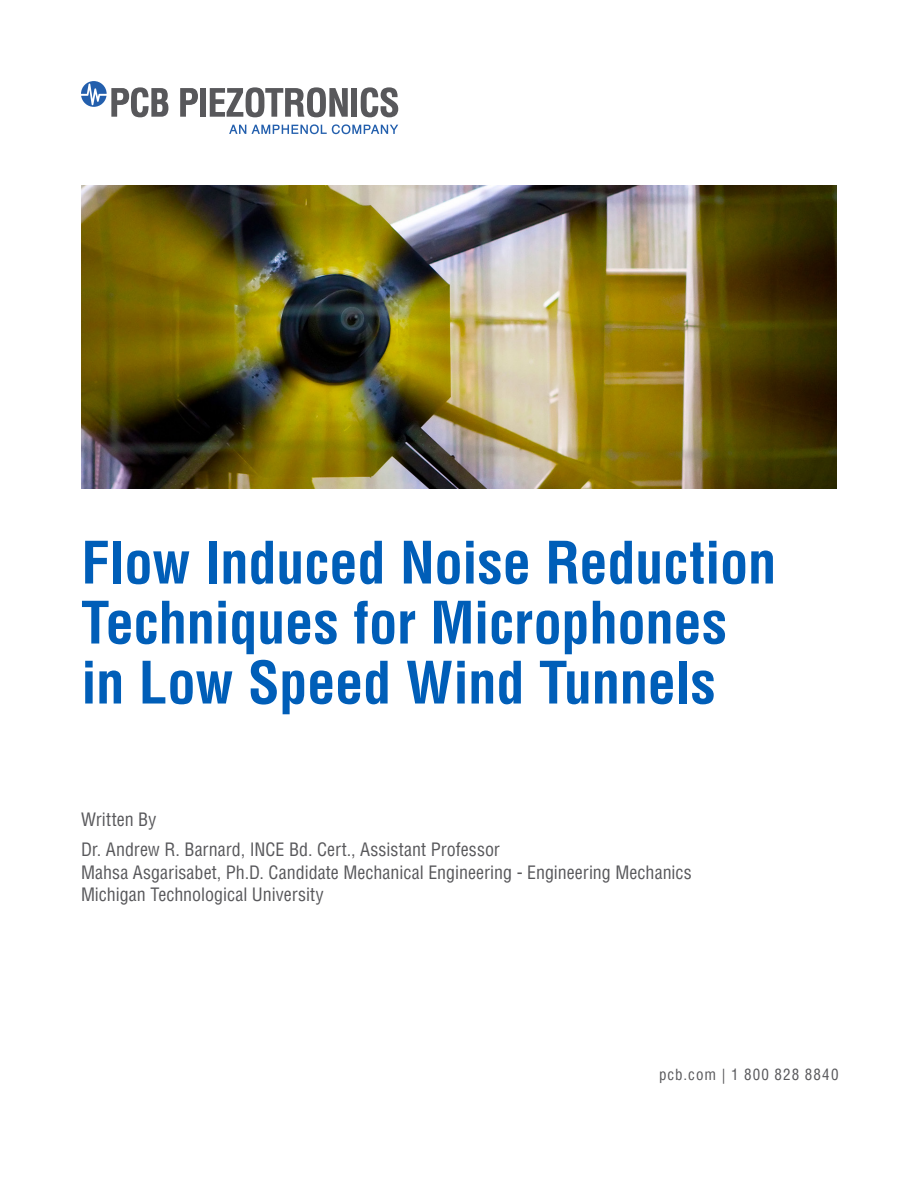
<style>
.page{position:relative;width:918px;height:1188px;background:#fff}
.page>*{position:absolute;margin:0;border:0;box-sizing:border-box;transform-origin:0 0}
.t1{font:700 condensed 57px/60px "Helvetica LT Pro";letter-spacing:-.01em;color:#005eb8}
.t2{font:condensed 18px/30px "Helvetica LT Pro";color:#58585b}
.t3{font:condensed 15px "Helvetica LT Pro";letter-spacing:.075em;color:#58585b}
</style>
<div class="page">
<svg style="left:229px;top:125px;width:17px;height:9px"></svg>
<svg style="left:252px;top:124px;width:146px;height:10px"></svg>
<svg style="left:81px;top:81px;width:87px;height:36px"></svg>
<svg style="left:180px;top:88px;width:18px;height:29px"></svg>
<div style="left:200px;top:88px;width:6px;height:29px;background:#58585b"></div>
<svg style="left:210px;top:87px;width:138px;height:30px"></svg>
<div style="left:352px;top:88px;width:5px;height:29px;background:#58585b"></div>
<svg style="left:361px;top:87px;width:37px;height:30px"></svg>
<img style="left:81px;top:185px;width:756px;height:303px">
<p class="t1" style="left:81px;top:531px;width:697px">Flow Induced Noise Reduction<br>Techniques for Microphones in Low Speed Wind Tunnels</p>
<p class="t2" style="left:81px;top:805px;width:420px">Written By<br>Dr. Andrew R. Barnard, INCE Bd. Cert., Assistant Professor</p>
<p class="t2" style="left:81px;top:861px;width:612px;line-height:22.5px">Mahsa Asgarisabet, Ph.D. Candidate Mechanical Engineering - Engineering Mechanics<br>Michigan Technological University</p>
<p class="t3" style="left:659px;top:1065px;width:181px">pcb.com | 1 800 828 8840</p>
</div>
